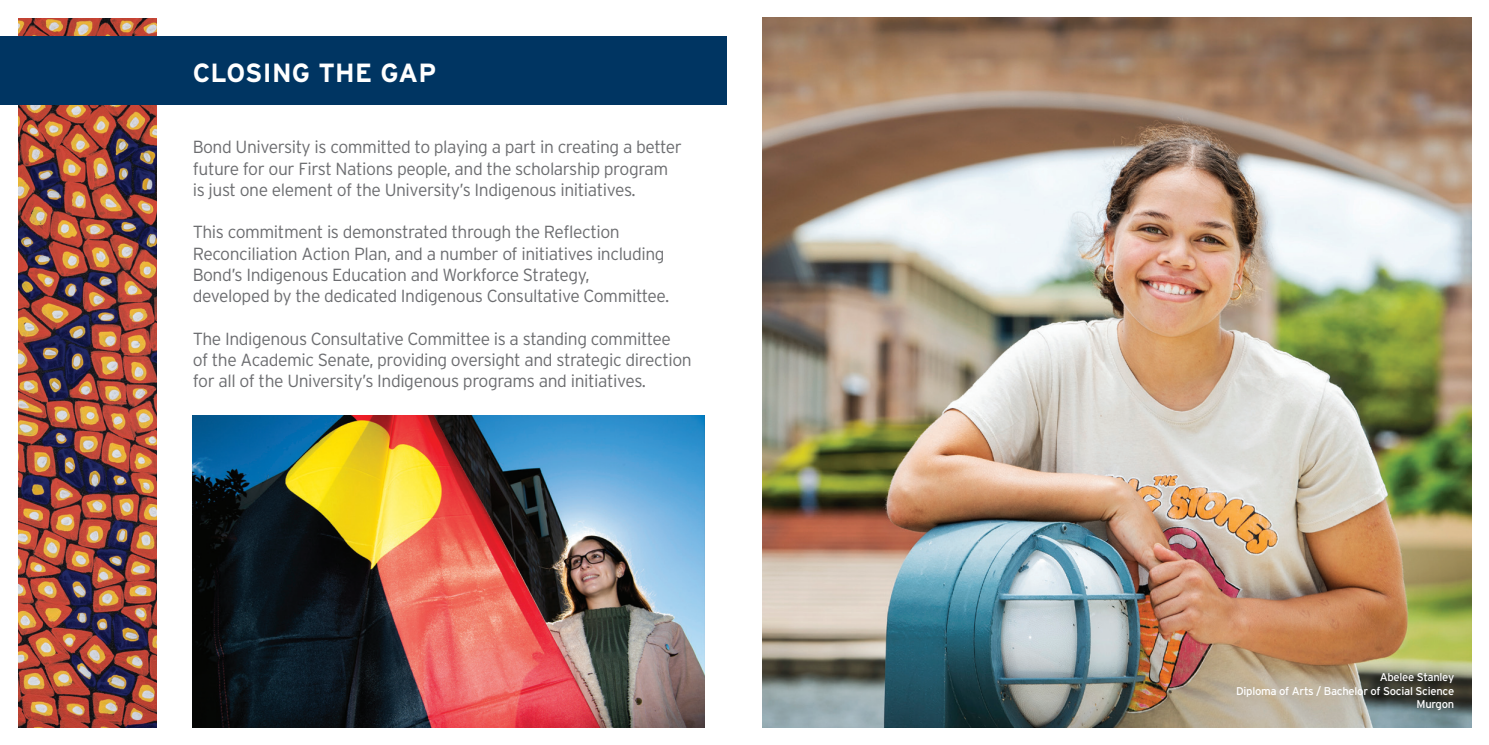
<style>
.page{position:relative;width:1489px;height:745px;background:#fff}
.page>*{position:absolute;margin:0;border:0;box-sizing:border-box;transform-origin:0 0}
.Aleo_intro{font:700 26.25px "Interstate";letter-spacing:.01em;color:#fff}
.Aleo_intro-2{font:300 17.5px/21.2px "Interstate";letter-spacing:-.025em;color:#6c6d70}
.body_copy{font:11.25px "Interstate";letter-spacing:-.025em;color:#fff}
</style>
<div class="page">
<img style="left:19px;top:18px;width:138px;height:708px">
<div style="left:0;top:36px;width:726px;height:69px;background:#003562"></div>
<img style="left:762px;top:18px;width:708px;height:708px">
<img style="left:193px;top:415px;width:512px;height:311px">
<p class="Aleo_intro" style="left:193px;top:58px;width:245px">CLOSING THE GAP</p>
<p class="Aleo_intro-2" style="left:193px;top:136px;width:491px">Bond University is committed to playing a part in creating a better future for our First Nations people, and the scholarship program is just one element of the University’s Indigenous initiatives.</p>
<p class="Aleo_intro-2" style="left:193px;top:221px;width:478px">This commitment is demonstrated through the Reflection Reconciliation Action Plan, and a number of initiatives including Bond’s Indigenous Education and Workforce Strategy, developed by the dedicated Indigenous Consultative Committee.</p>
<p class="Aleo_intro-2" style="left:193px;top:327px;width:500px">The Indigenous Consultative Committee is a standing committee<br>of the Academic Senate, providing oversight and strategic direction for all of the University’s Indigenous programs and initiatives.</p>
<p class="body_copy" style="left:1379px;top:670px;width:76px">Abelee Stanley</p>
<p class="body_copy" style="left:1235px;top:684px;width:220px">Diploma of Arts / Bachelor of Social Science</p>
<p class="body_copy" style="left:1416px;top:697px;width:39px">Murgon</p>
</div>
